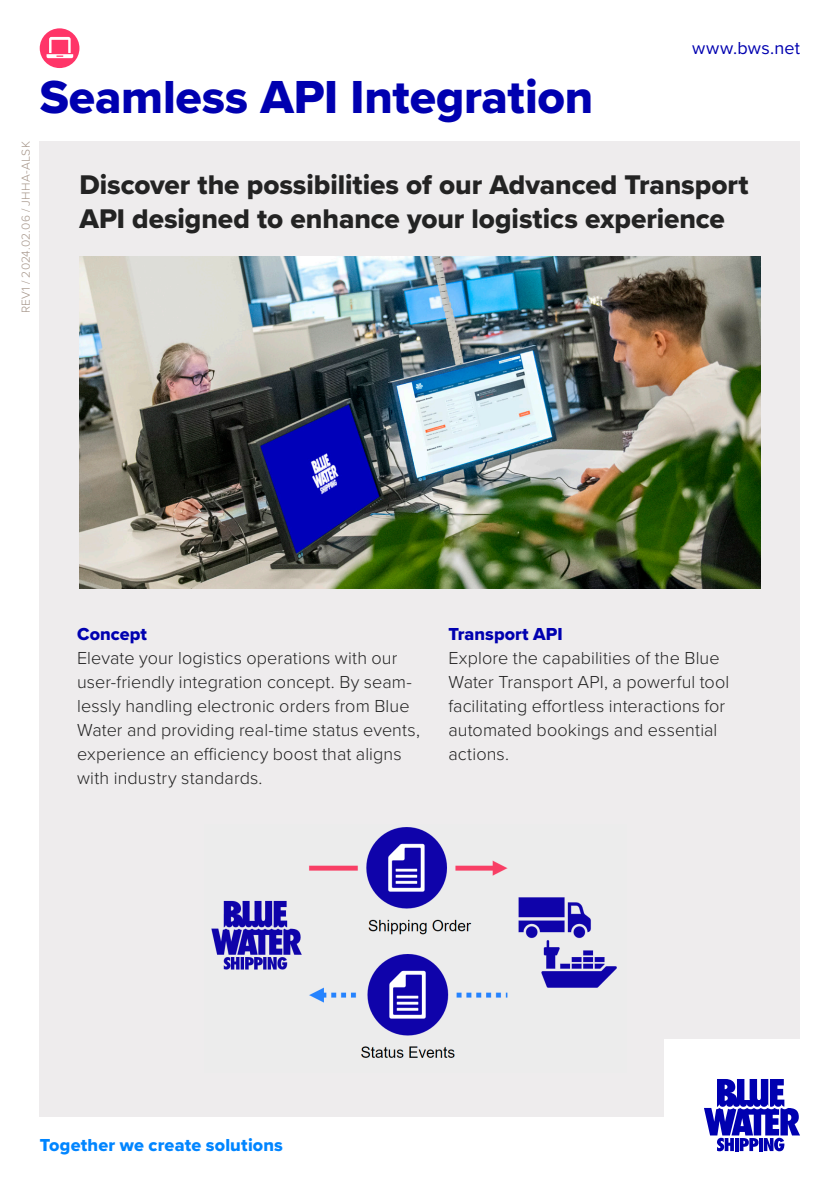
<style>
.page{position:relative;width:840px;height:1191px;background:#fff}
.page>*{position:absolute;margin:0;border:0;box-sizing:border-box;transform-origin:0 0}
.t1{font:48px "Proxima Nova Extrabld";letter-spacing:-.005em;color:#0000b0}
.Header_2{font:28px/34px "Proxima Nova Extrabld";color:#232323}
.Body{font:300 18px/24px "Proxima Nova";letter-spacing:.005em;color:#232323}
.TWCS{font:18px "Proxima Nova Extrabld";letter-spacing:.01em;color:#0085ff}
.Web{font:18px "Proxima Nova";letter-spacing:.015em;color:#0000b0}
.Body-2{font:18px "Proxima Nova Extrabld";letter-spacing:.005em;color:#0000b0}
.Revision{font:300 12px "Proxima Nova";letter-spacing:.03em;color:#a6968a}
.s1{font-family:"Proxima Nova Extrabld";font-weight:400;color:#0000b0}
</style>
<div class="page">
<div style="left:40px;top:141px;width:759px;height:975px;background:#eeeced"></div>
<div style="left:40px;top:28px;width:39px;height:40px;background:#ff3568;border-radius:50%"></div>
<img style="left:211px;top:827px;width:406px;height:231px">
<svg style="left:46px;top:37px;width:27px;height:21px"></svg>
<img style="left:79px;top:257px;width:681px;height:331px">
<div style="left:663px;top:1039px;width:176px;height:152px;background:#fff"></div>
<svg style="left:704px;top:1079px;width:95px;height:72px"></svg>
<p class="Revision" style="left:17px;top:313px;width:174px;rotate:-90deg">REV1 / 2024.02.06 / JHHA-ALSK</p>
<p class="t1" style="left:40px;top:62px;width:555px">Seamless API Integration</p>
<p class="Web" style="left:691px;top:34px;width:110px">www.bws.net</p>
<p class="Header_2" style="left:79px;top:167px;width:670px">Discover the possibilities of our Advanced Transport<br>API designed to enhance your logistics experience</p>
<p class="Body-2" style="left:77px;top:620px;width:71px">Concept</p>
<p class="Body" style="left:77px;top:644px;width:344px">Elevate your logistics operations with our user-friendly integration concept. By seam&shy;lessly handling electronic orders from Blue Water and providing real-time status events, experience an efficiency boost that aligns with industry standards.</p>
<p class="Body" style="left:448px;top:620px;width:282px"><span class="s1">Transport API<br></span>Explore the capabilities of the Blue<br>Water Transport API, a powerful tool facilitating effortless interactions for automated bookings and essential actions.</p>
<p class="TWCS" style="left:40px;top:1131px;width:245px">Together we create solutions</p>
</div>
